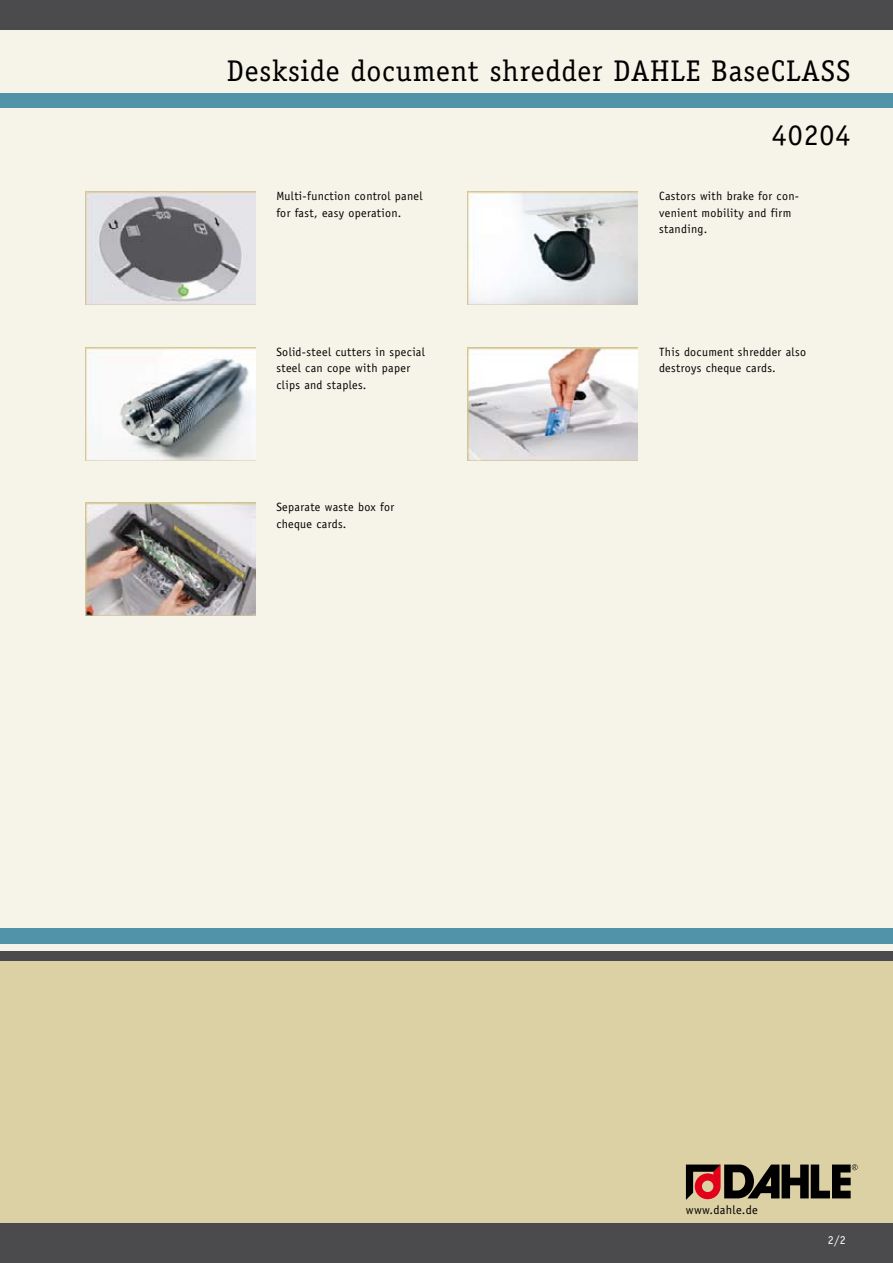
<style>
.page{position:relative;width:893px;height:1263px;background:#f6f3e8}
.page>*{position:absolute;margin:0;border:0;box-sizing:border-box;transform-origin:0 0}
.t1{font:30px "Officina Serif Std";letter-spacing:.03em;color:#000}
.t2{font:12.3px "Officina Sans Std";letter-spacing:.03em;color:#000}
.t3{font:12px/16.5px "Officina Sans Std";letter-spacing:.03em;color:#000}
.t4{font:12px "Officina Sans Std";color:#fff}
</style>
<div class="page">
<div style="left:0;top:0;width:893px;height:30px;background:#4b4b4d"></div>
<div style="left:0;top:956px;width:893px;height:282px;background:#dbd1a5"></div>
<div style="left:0;top:1224px;width:893px;height:39px;background:#4b4b4d"></div>
<div style="left:0;top:928px;width:893px;height:15px;background:#5193a9"></div>
<div style="left:0;top:951px;width:893px;height:9px;background:#4b4b4d"></div>
<svg style="left:686px;top:1164px;width:172px;height:36px"></svg>
<div style="left:0;top:94px;width:893px;height:14px;background:#5193a9"></div>
<img style="left:85px;top:191px;width:170px;height:113px">
<img style="left:468px;top:191px;width:170px;height:113px">
<img style="left:85px;top:347px;width:170px;height:113px">
<img style="left:468px;top:347px;width:170px;height:113px">
<img style="left:85px;top:503px;width:170px;height:113px">
<h1 class="t1" style="left:227px;top:53px;width:625px">Deskside document shredder DAHLE BaseCLASS</h1>
<h1 class="t1" style="left:772px;top:117px;width:80px">40204</h1>
<p class="t3" style="left:276px;top:188px;width:148px">Multi-function control panel for fast, easy operation.</p>
<p class="t3" style="left:659px;top:188px;width:142px">Castors with brake for con&shy;venient mobility and firm standing.</p>
<p class="t3" style="left:276px;top:343px;width:150px">Solid-steel cutters in special steel can cope with paper clips and staples.</p>
<p class="t3" style="left:659px;top:343px;width:148px">This document shredder also destroys cheque cards.</p>
<p class="t3" style="left:276px;top:499px;width:119px">Separate waste box for cheque cards.</p>
<p class="t2" style="left:686px;top:1203px;width:73px">www.dahle.de</p>
<p class="t4" style="left:828px;top:1233px;width:20px">2/2</p>
</div>
